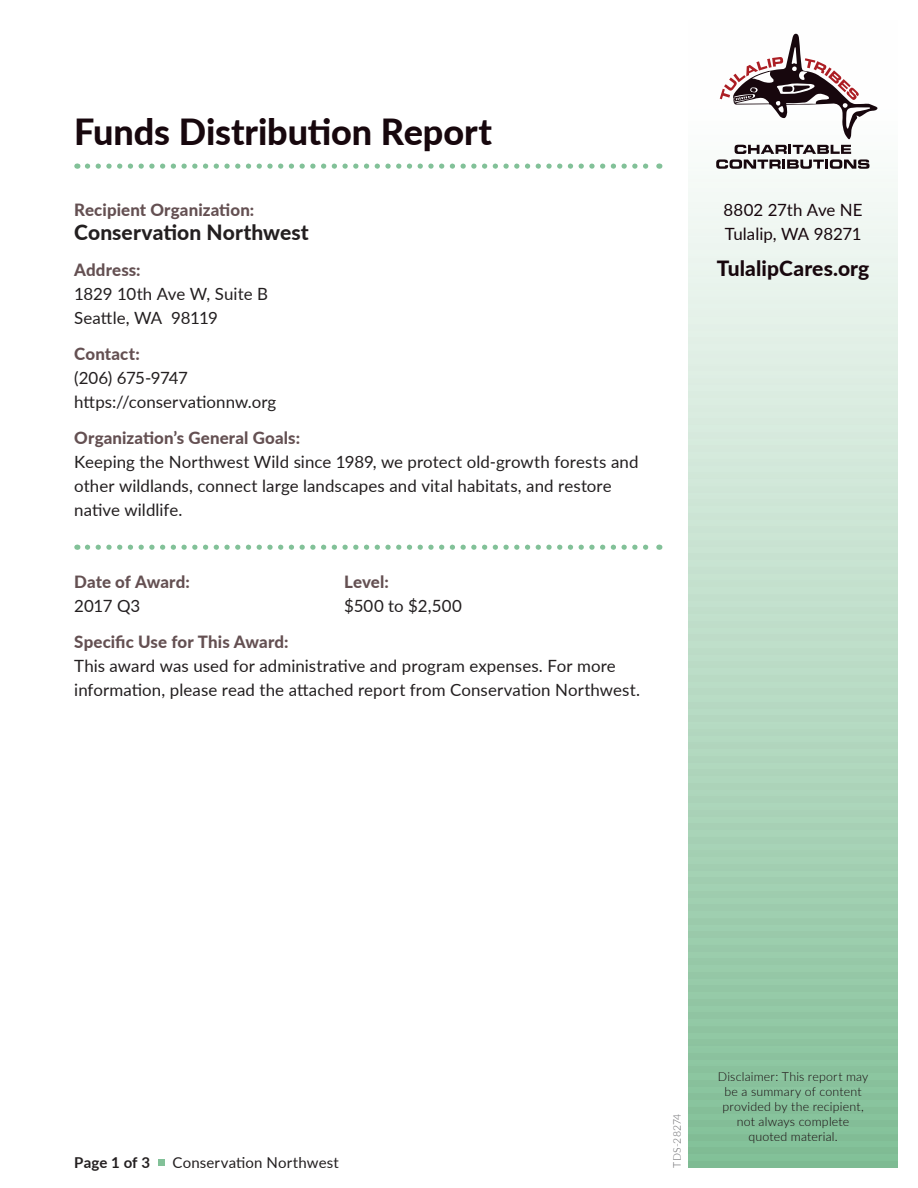
<style>
.page{position:relative;width:918px;height:1188px;background:#fff}
.page>*{position:absolute;margin:0;border:0;box-sizing:border-box;transform-origin:0 0}
.t1{font:800 36px "Lato";letter-spacing:-.005em;color:#17070d}
.ORGANIZATION_NAME{font:800 21px "Lato";letter-spacing:.005em;color:#231f20}
.t2{font:800 21px "Lato";letter-spacing:.005em;color:#17070d}
.BODY{font:16.8px/24px "Lato";letter-spacing:.005em;color:#231f20}
.SUBHEAD{font:800 16.8px "Lato";letter-spacing:.005em;color:#645052}
.t3{font:16.8px/24px "Lato";letter-spacing:-.005em;color:#17070d}
.t4{font:15px "Lato";letter-spacing:.01em;color:#231f20}
.t5{font:700 15px "Lato";letter-spacing:.005em;color:#231f20}
.t6{font:300 12.3px/14.9px "Lato";letter-spacing:.015em;color:#17070d;text-align:center}
.t7{font:300 10.5px "Lato";letter-spacing:.01em;color:#636366}
</style>
<div class="page">
<svg style="left:688px;top:144px;width:210px;height:1017px;background:#bcddc8"></svg>
<div style="left:688px;top:122px;width:210px;height:6px;background:#fbfdfc"></div>
<div style="left:688px;top:135px;width:210px;height:7px;background:#fafcfb"></div>
<div style="left:688px;top:148px;width:210px;height:7px;background:#f8fbf9"></div>
<div style="left:688px;top:162px;width:210px;height:7px;background:#f7fbf8"></div>
<div style="left:688px;top:176px;width:210px;height:6px;background:#f5f9f6"></div>
<div style="left:688px;top:189px;width:210px;height:7px;background:#f3f9f5"></div>
<div style="left:688px;top:202px;width:210px;height:7px;background:#f2f8f4"></div>
<div style="left:688px;top:216px;width:210px;height:7px;background:#f0f7f3"></div>
<div style="left:688px;top:230px;width:210px;height:6px;background:#eef6f1"></div>
<div style="left:688px;top:243px;width:210px;height:7px;background:#edf5f0"></div>
<div style="left:688px;top:256px;width:210px;height:7px;background:#ebf4ee"></div>
<div style="left:688px;top:270px;width:210px;height:7px;background:#eaf4ed"></div>
<div style="left:688px;top:284px;width:210px;height:6px;background:#e8f3eb"></div>
<div style="left:688px;top:297px;width:210px;height:7px;background:#e6f2ea"></div>
<div style="left:688px;top:310px;width:210px;height:7px;background:#e5f1e9"></div>
<div style="left:688px;top:324px;width:210px;height:7px;background:#e3f0e8"></div>
<div style="left:688px;top:338px;width:210px;height:6px;background:#e1efe6"></div>
<div style="left:688px;top:351px;width:210px;height:7px;background:#e0eee5"></div>
<div style="left:688px;top:364px;width:210px;height:7px;background:#deede3"></div>
<div style="left:688px;top:378px;width:210px;height:7px;background:#ddede2"></div>
<div style="left:688px;top:392px;width:210px;height:6px;background:#dbece0"></div>
<div style="left:688px;top:405px;width:210px;height:7px;background:#d9ebdf"></div>
<div style="left:688px;top:418px;width:210px;height:7px;background:#d8eade"></div>
<div style="left:688px;top:432px;width:210px;height:7px;background:#d6e9dd"></div>
<div style="left:688px;top:446px;width:210px;height:6px;background:#d4e8db"></div>
<div style="left:688px;top:459px;width:210px;height:7px;background:#d2e7da"></div>
<div style="left:688px;top:472px;width:210px;height:7px;background:#d1e7d8"></div>
<div style="left:688px;top:486px;width:210px;height:7px;background:#cfe6d7"></div>
<div style="left:688px;top:500px;width:210px;height:6px;background:#cde5d5"></div>
<div style="left:688px;top:513px;width:210px;height:7px;background:#cce4d4"></div>
<div style="left:688px;top:526px;width:210px;height:7px;background:#cae3d3"></div>
<div style="left:688px;top:540px;width:210px;height:7px;background:#c9e2d2"></div>
<div style="left:688px;top:554px;width:210px;height:6px;background:#c7e1d0"></div>
<div style="left:688px;top:567px;width:210px;height:7px;background:#c5e0cf"></div>
<div style="left:688px;top:580px;width:210px;height:7px;background:#c4e0cd"></div>
<div style="left:688px;top:594px;width:210px;height:7px;background:#c2dfcc"></div>
<div style="left:688px;top:608px;width:210px;height:6px;background:#c0deca"></div>
<div style="left:688px;top:621px;width:210px;height:7px;background:#bfddc9"></div>
<div style="left:688px;top:634px;width:210px;height:7px;background:#bedcc8"></div>
<div style="left:688px;top:648px;width:210px;height:7px;background:#bcdcc7"></div>
<div style="left:688px;top:662px;width:210px;height:6px;background:#badbc5"></div>
<div style="left:688px;top:675px;width:210px;height:7px;background:#b9dac4"></div>
<div style="left:688px;top:688px;width:210px;height:7px;background:#b7d9c3"></div>
<div style="left:688px;top:702px;width:210px;height:7px;background:#b6d8c2"></div>
<div style="left:688px;top:716px;width:210px;height:6px;background:#b4d7c0"></div>
<div style="left:688px;top:729px;width:210px;height:7px;background:#b2d6bf"></div>
<div style="left:688px;top:742px;width:210px;height:7px;background:#b1d5bd"></div>
<div style="left:688px;top:756px;width:210px;height:7px;background:#afd5bc"></div>
<div style="left:688px;top:770px;width:210px;height:6px;background:#aed4bb"></div>
<div style="left:688px;top:783px;width:210px;height:7px;background:#acd3b9"></div>
<div style="left:688px;top:796px;width:210px;height:7px;background:#aad2b8"></div>
<div style="left:688px;top:810px;width:210px;height:7px;background:#a9d1b7"></div>
<div style="left:688px;top:824px;width:210px;height:6px;background:#a7d0b5"></div>
<div style="left:688px;top:837px;width:210px;height:7px;background:#a5cfb4"></div>
<div style="left:688px;top:850px;width:210px;height:7px;background:#a3cfb2"></div>
<div style="left:688px;top:864px;width:210px;height:7px;background:#a2ceb1"></div>
<div style="left:688px;top:878px;width:210px;height:6px;background:#a0cdb0"></div>
<div style="left:688px;top:891px;width:210px;height:7px;background:#9eccae"></div>
<div style="left:688px;top:904px;width:210px;height:7px;background:#9dcbad"></div>
<div style="left:688px;top:918px;width:210px;height:7px;background:#9bcaab"></div>
<div style="left:688px;top:932px;width:210px;height:6px;background:#9ac9aa"></div>
<div style="left:688px;top:945px;width:210px;height:7px;background:#98c8a9"></div>
<div style="left:688px;top:958px;width:210px;height:7px;background:#96c8a7"></div>
<div style="left:688px;top:972px;width:210px;height:7px;background:#95c7a6"></div>
<div style="left:688px;top:986px;width:210px;height:6px;background:#93c6a5"></div>
<div style="left:688px;top:999px;width:210px;height:7px;background:#91c5a3"></div>
<div style="left:688px;top:1012px;width:210px;height:7px;background:#90c4a2"></div>
<div style="left:688px;top:1026px;width:210px;height:7px;background:#8ec3a0"></div>
<div style="left:688px;top:1040px;width:210px;height:6px;background:#8dc39f"></div>
<div style="left:688px;top:1053px;width:210px;height:7px;background:#8bc19e"></div>
<div style="left:688px;top:1066px;width:210px;height:7px;background:#89c19c"></div>
<div style="left:688px;top:1080px;width:210px;height:7px;background:#88c09b"></div>
<div style="left:688px;top:1094px;width:210px;height:6px;background:#86bf9a"></div>
<div style="left:688px;top:1107px;width:210px;height:7px;background:#84be98"></div>
<div style="left:688px;top:1120px;width:210px;height:7px;background:#83bd97"></div>
<div style="left:688px;top:1134px;width:210px;height:7px;background:#81bc95"></div>
<div style="left:688px;top:1148px;width:210px;height:6px;background:#80bc94"></div>
<div style="left:688px;top:1161px;width:210px;height:7px;background:#7ebb93"></div>
<svg style="left:720px;top:34px;width:158px;height:105px"></svg>
<svg style="left:716px;top:145px;width:154px;height:24px"></svg>
<svg style="left:87px;top:164px;width:573px;height:5px"></svg>
<svg style="left:87px;top:545px;width:573px;height:5px"></svg>
<div style="left:158px;top:1159px;width:7px;height:7px;background:#82c198"></div>
<p class="t1" style="left:74px;top:105px;width:419px">Funds Distribution Report</p>
<p class="SUBHEAD" style="left:74px;top:197px;width:182px">Recipient Organization:</p>
<p class="ORGANIZATION_NAME" style="left:74px;top:217px;width:236px">Conservation Northwest</p>
<p class="SUBHEAD" style="left:74px;top:257px;width:68px">Address:</p>
<p class="BODY" style="left:74px;top:281px;width:195px">1829 10th Ave W, Suite B<br>Seattle, WA 98119</p>
<p class="SUBHEAD" style="left:74px;top:341px;width:67px">Contact:</p>
<p class="BODY" style="left:74px;top:365px;width:204px">(206) 675-9747 https://conservationnw.org</p>
<p class="SUBHEAD" style="left:74px;top:425px;width:227px">Organization’s General Goals:</p>
<p class="BODY" style="left:74px;top:449px;width:566px">Keeping the Northwest Wild since 1989, we protect old-growth forests and other wildlands, connect large landscapes and vital habitats, and restore native wildlife.</p>
<p class="SUBHEAD" style="left:74px;top:569px;width:117px">Date of Award:</p>
<p class="SUBHEAD" style="left:344px;top:569px;width:46px">Level:</p>
<p class="BODY" style="left:74px;top:593px;width:68px">2017 Q3</p>
<p class="BODY" style="left:344px;top:593px;width:119px">$500 to $2,500</p>
<p class="SUBHEAD" style="left:74px;top:629px;width:216px">Specific Use for This Award:</p>
<p class="BODY" style="left:74px;top:653px;width:567px">This award was used for administrative and program expenses. For more information, please read the attached report from Conservation Northwest.</p>
<p class="t3" style="left:724px;top:197px;width:141px">8802 27th Ave NE<br>Tulalip, WA 98271</p>
<p class="t2" style="left:717px;top:253px;width:154px">TulalipCares.org</p>
<p class="t5" style="left:74px;top:1151px;width:77px">Page 1 of 3</p>
<p class="t4" style="left:173px;top:1152px;width:168px">Conservation Northwest</p>
<p class="t7" style="left:670px;top:1168px;width:56px;rotate:-90deg">TDS-28274</p>
<p class="t6" style="left:718px;top:1069px;width:152px">Disclaimer: This report may be a summary of content provided by the recipient, not always complete quoted material.</p>
</div>
